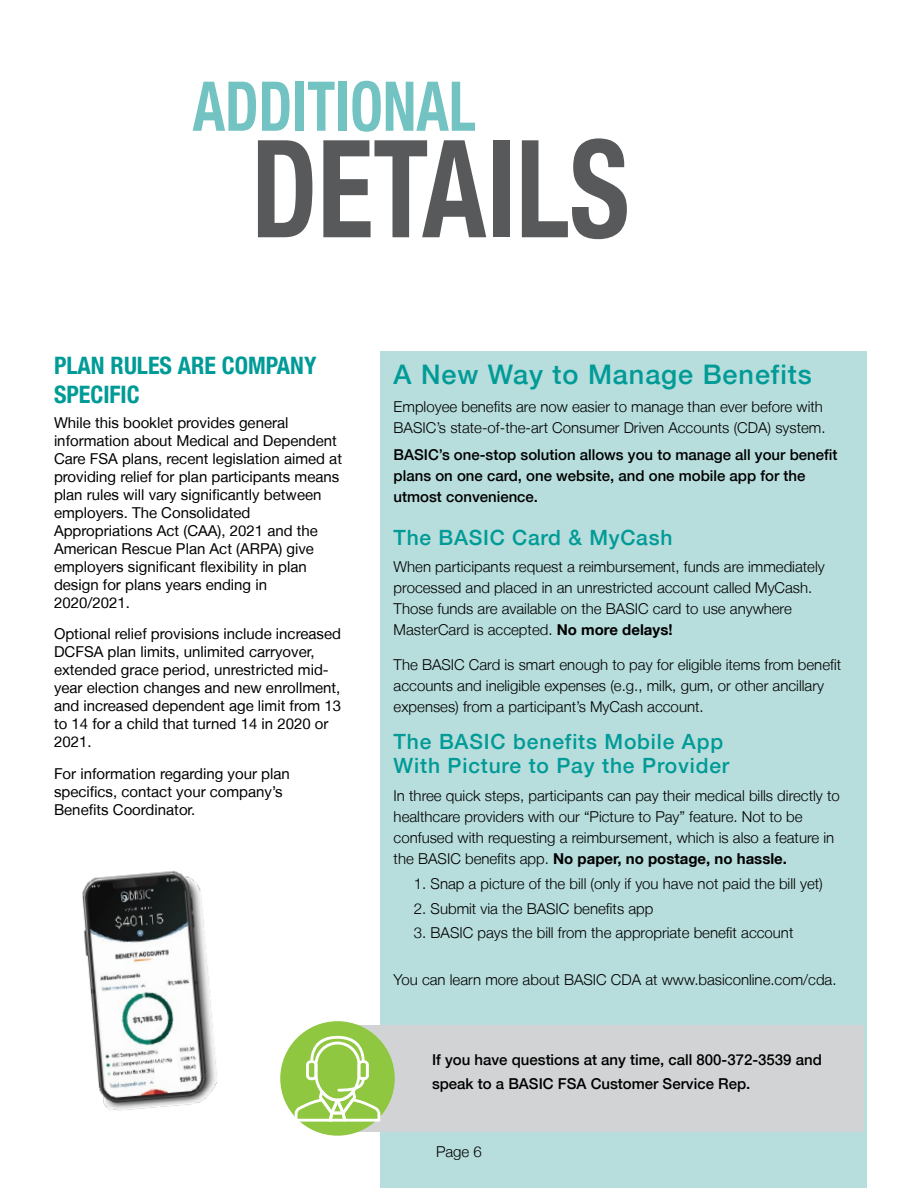
<style>
.page{position:relative;width:918px;height:1188px;background:#fff}
.page>*{position:absolute;margin:0;border:0;box-sizing:border-box;transform-origin:0 0}
.t1{font:700 condensed 135.75px "Helvetica Neue LT";color:#58595b;scale:.85 1}
.t2{font:700 condensed 68.7px "Helvetica Neue LT";color:#73c3c3;scale:.85 1}
.t3{font:500 27px "Helvetica Neue LT";letter-spacing:.035em;color:#009b97}
.t4{font:700 condensed 24px/28.8px "Helvetica Neue LT";color:#009b97}
.t5{font:500 21px/24px "Helvetica Neue LT";letter-spacing:.04em;color:#009b97}
.t6{font:300 15px/21px "Helvetica Neue LT";color:#000}
.t7{font:15px/18px "Helvetica Neue LT";color:#000}
.t8{font:500 15px/21px "Helvetica Neue LT";color:#000}
.s1{font-weight:700}
</style>
<div class="page">
<div style="left:380px;top:351px;width:487px;height:837px;background:#b7dddc"></div>
<div style="left:338px;top:1025px;width:526px;height:106px;background:#d1d3d4"></div>
<div style="left:280px;top:1021px;width:115px;height:115px;background:#8fc740;border-radius:50%"></div>
<svg style="left:295px;top:1036px;width:85px;height:86px"></svg>
<img style="left:82px;top:870px;width:136px;height:241px">
<h2 class="t2" style="left:193px;top:65px;width:335px">ADDITIONAL</h2>
<h1 class="t1" style="left:251px;top:107px;width:446px">DETAILS</h1>
<h3 class="t4" style="left:54px;top:351px;width:264px">PLAN RULES ARE COMPANY<br>SPECIFIC</h3>
<p class="t7" style="left:54px;top:413px;width:290px">While this booklet provides general information about Medical and Dependent Care FSA plans, recent legislation aimed at providing relief for plan participants means plan rules will vary significantly between employers. The Consolidated Appropriations Act (CAA), 2021 and the American Rescue Plan Act (ARPA) give employers significant flexibility in plan design for plans years ending in 2020/2021.</p>
<p class="t7" style="left:54px;top:625px;width:289px">Optional relief provisions include increased DCFSA plan limits, unlimited carryover, extended grace period, unrestricted mid&shy;year election changes and new enrollment, and increased dependent age limit from 13 to 14 for a child that turned 14 in 2020 or 2021.</p>
<p class="t7" style="left:54px;top:764px;width:237px">For information regarding your plan specifics, contact your company’s<br>Benefits Coordinator.</p>
<h3 class="t3" style="left:394px;top:358px;width:420px">A New Way to Manage Benefits</h3>
<p class="t6" style="left:394px;top:395px;width:433px">Employee benefits are now easier to manage than ever before with<br>BASIC’s state-of-the-art Consumer Driven Accounts (CDA) system.</p>
<p class="t8" style="left:394px;top:444px;width:445px">BASIC’s one-stop solution allows you to manage all your benefit plans on one card, one website, and one mobile app for the utmost convenience.</p>
<h3 class="t5" style="left:394px;top:525px;width:280px">The BASIC Card &amp; MyCash</h3>
<p class="t6" style="left:394px;top:556px;width:433px">When participants request a reimbursement, funds are immediately processed and placed in an unrestricted account called MyCash.<br>Those funds are available on the BASIC card to use anywhere MasterCard is accepted. <span class="s1">No more delays!</span></p>
<p class="t6" style="left:394px;top:654px;width:449px">The BASIC Card is smart enough to pay for eligible items from benefit accounts and ineligible expenses (e.g., milk, gum, or other ancillary expenses) from a participant’s MyCash account.</p>
<h3 class="t5" style="left:394px;top:730px;width:337px">The BASIC benefits Mobile App<br>With Picture to Pay the Provider</h3>
<p class="t6" style="left:394px;top:785px;width:448px">In three quick steps, participants can pay their medical bills directly to healthcare providers with our “Picture to Pay” feature. Not to be confused with requesting a reimbursement, which is also a feature in the BASIC benefits app. <span class="s1">No paper, no postage, no hassle.</span></p>
<p class="t6" style="left:414px;top:873px;width:411px">1. Snap a picture of the bill (only if you have not paid the bill yet)</p>
<p class="t6" style="left:414px;top:897px;width:241px">2. Submit via the BASIC benefits app</p>
<p class="t6" style="left:414px;top:922px;width:381px">3. BASIC pays the bill from the appropriate benefit account</p>
<p class="t6" style="left:394px;top:969px;width:444px">You can learn more about BASIC CDA at www.basiconline.com/cda.</p>
<p class="t8" style="left:432px;top:1048px;width:391px;line-height:24px">If you have questions at any time, call 800-372-3539 and speak to a BASIC FSA Customer Service Rep.</p>
<p class="t6" style="left:436px;top:1141px;width:47px">Page 6</p>
</div>
